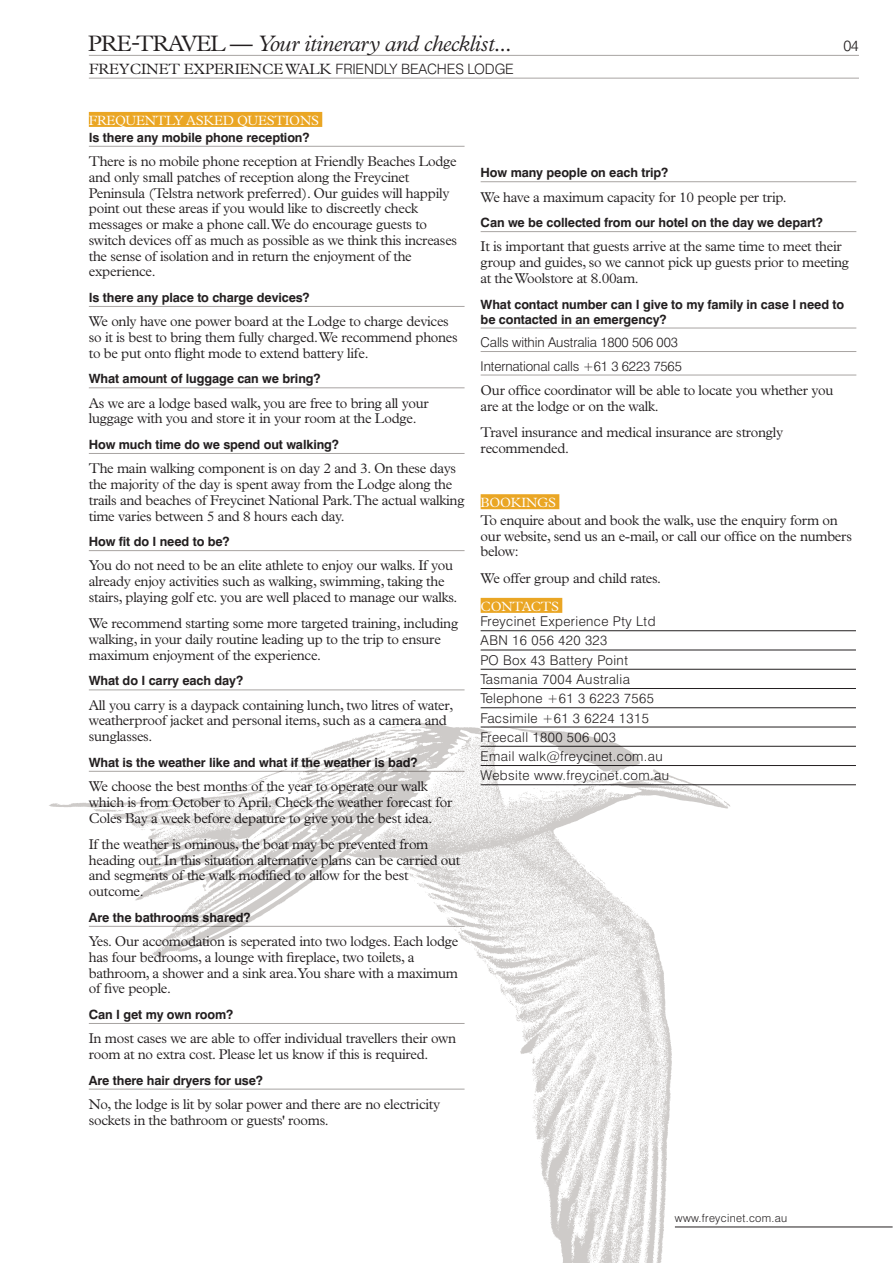
<style>
.page{position:relative;width:893px;height:1263px;background:#fff}
.page>*{position:absolute;margin:0;border:0;box-sizing:border-box;transform-origin:0 0}
.t1{font:italic 300 22.5px "Plantin";letter-spacing:-.02em;color:#231f20}
.t2{font:300 15px "Plantin";letter-spacing:-.01em;color:#231f20}
.t3{font:300 15px "Swiss 721 BT";color:#231f20}
.t4{font:300 14.25px/15.8px "Plantin";letter-spacing:-.02em;color:#231f20}
.t5{font:300 13.5px/19.2px "Swiss 721 BT";letter-spacing:.03em;color:#231f20}
.t6{font:300 13.5px/23.5px "Swiss 721 BT";letter-spacing:-.01em;color:#231f20}
.t7{font:300 13.5px "Plantin";letter-spacing:-.02em;color:#fff}
.t8{font:700 12.75px/15px "Swiss 721 BT";letter-spacing:-.01em;color:#231f20}
.t9{font:300 11.25px "Swiss 721 BT";letter-spacing:.03em;color:#231f20}
.s1{font-style:normal}
.s2{font-family:"Swiss 721 BT";font-size:14.25px}
</style>
<div class="page">
<hr style="left:675px;top:1227px;width:218px;height:1px;background:#231f20">
<div style="left:89px;top:112px;width:233px;height:15px;background:#eaa624"></div>
<hr style="left:89px;top:146px;width:376px;height:1px;background:#a8a4a2">
<hr style="left:89px;top:306px;width:376px;height:1px;background:#a8a4a2">
<hr style="left:89px;top:388px;width:376px;height:1px;background:#a8a4a2">
<hr style="left:89px;top:453px;width:376px;height:1px;background:#a8a4a2">
<hr style="left:89px;top:550px;width:376px;height:1px;background:#a8a4a2">
<hr style="left:481px;top:181px;width:375px;height:1px;background:#a8a4a2">
<hr style="left:481px;top:231px;width:375px;height:1px;background:#a8a4a2">
<hr style="left:481px;top:328px;width:375px;height:1px;background:#a8a4a2">
<hr style="left:481px;top:351px;width:375px;height:1px;background:#a8a4a2">
<hr style="left:481px;top:375px;width:375px;height:1px;background:#a8a4a2">
<div style="left:481px;top:494px;width:78px;height:15px;background:#eaa624"></div>
<div style="left:481px;top:598px;width:81px;height:15px;background:#eaa624"></div>
<hr style="left:481px;top:630px;width:375px;height:1px;background:#231f20">
<hr style="left:481px;top:650px;width:375px;height:1px;background:#231f20">
<hr style="left:481px;top:669px;width:375px;height:1px;background:#231f20">
<hr style="left:481px;top:688px;width:375px;height:1px;background:#231f20">
<hr style="left:481px;top:707px;width:375px;height:1px;background:#231f20">
<hr style="left:481px;top:727px;width:375px;height:1px;background:#231f20">
<hr style="left:481px;top:746px;width:375px;height:1px;background:#231f20">
<hr style="left:481px;top:765px;width:375px;height:1px;background:#231f20">
<hr style="left:481px;top:784px;width:375px;height:1px;background:#231f20">
<hr style="left:89px;top:55px;width:770px;height:1px;background:#a8a4a2">
<hr style="left:89px;top:78px;width:770px;height:1px;background:#a8a4a2">
<img style="left:49px;top:649px;width:735px;height:614px">
<h1 class="t1" style="left:88px;top:31px;width:425px"><span class="s1">PRE-TRAVEL —</span> Your itinerary and checklist...</h1>
<p class="t3" style="left:843px;top:36px;width:17px">04</p>
<p class="t2" style="left:89px;top:60px;width:426px">FREYCINET EXPERIENCE WALK <span class="s2">FRIENDLY BEACHES LODGE</span></p>
<p class="t7" style="left:89px;top:112px;width:232px">FREQUENTLY ASKED QUESTIONS</p>
<p class="t8" style="left:89px;top:130px;width:222px">Is there any mobile phone reception?</p>
<p class="t4" style="left:89px;top:153px;width:370px">There is no mobile phone reception at Friendly Beaches Lodge and only small patches of reception along the Freycinet Peninsula (Telstra network preferred). Our guides will happily point out these areas if you would like to discreetly check messages or make a phone call. We do encourage guests to switch devices off as much as possible as we think this increases the sense of isolation and in return the enjoyment of the experience.</p>
<p class="t8" style="left:89px;top:290px;width:222px">Is there any place to charge devices?</p>
<p class="t4" style="left:89px;top:314px;width:370px">We only have one power board at the Lodge to charge devices so it is best to bring them fully charged. We recommend phones to be put onto flight mode to extend battery life.</p>
<p class="t8" style="left:89px;top:371px;width:233px">What amount of luggage can we bring?</p>
<p class="t4" style="left:89px;top:395px;width:341px">As we are a lodge based walk, you are free to bring all your luggage with you and store it in your room at the Lodge.</p>
<p class="t8" style="left:89px;top:437px;width:252px">How much time do we spend out walking?</p>
<p class="t4" style="left:89px;top:461px;width:377px">The main walking component is on day 2 and 3. On these days the majority of the day is spent away from the Lodge along the trails and beaches of Freycinet National Park. The actual walking time varies between 5 and 8 hours each day.</p>
<p class="t8" style="left:89px;top:534px;width:142px">How fit do I need to be?</p>
<p class="t4" style="left:89px;top:558px;width:370px">You do not need to be an elite athlete to enjoy our walks. If you already enjoy activities such as walking, swimming, taking the stairs, playing golf etc. you are well placed to manage our walks.</p>
<p class="t4" style="left:89px;top:616px;width:371px">We recommend starting some more targeted training, including walking, in your daily routine leading up to the trip to ensure maximum enjoyment of the experience.</p>
<p class="t8" style="left:89px;top:673px;width:156px">What do I carry each day?</p>
<p class="t4" style="left:89px;top:697px;width:366px">All you carry is a daypack containing lunch, two litres of water, weatherproof jacket and personal items, such as a camera and sunglasses.</p>
<p class="t8" style="left:89px;top:755px;width:330px">What is the weather like and what if the weather is bad?</p>
<p class="t4" style="left:89px;top:778px;width:365px">We choose the best months of the year to operate our walk which is from October to April. Check the weather forecast for<br>Coles Bay a week before depature to give you the best idea.</p>
<p class="t4" style="left:89px;top:836px;width:373px">If the weather is ominous, the boat may be prevented from heading out. In this situation alternative plans can be carried out and segments of the walk modified to allow for the best outcome.</p>
<p class="t8" style="left:89px;top:910px;width:163px">Are the bathrooms shared?</p>
<p class="t4" style="left:89px;top:933px;width:371px">Yes. Our accomodation is seperated into two lodges. Each lodge has four bedrooms, a lounge with fireplace, two toilets, a bathroom, a shower and a sink area. You share with a maximum of five people.</p>
<p class="t8" style="left:89px;top:1007px;width:146px">Can I get my own room?</p>
<p class="t4" style="left:89px;top:1031px;width:369px">In most cases we are able to offer individual travellers their own room at no extra cost. Please let us know if this is required.</p>
<p class="t8" style="left:89px;top:1072px;width:176px">Are there hair dryers for use?</p>
<p class="t4" style="left:89px;top:1096px;width:353px">No, the lodge is lit by solar power and there are no electricity sockets in the bathroom or guests' rooms.</p>
<p class="t8" style="left:481px;top:165px;width:189px">How many people on each trip?</p>
<p class="t4" style="left:481px;top:189px;width:307px">We have a maximum capacity for 10 people per trip.</p>
<p class="t8" style="left:481px;top:215px;width:344px">Can we be collected from our hotel on the day we depart?</p>
<p class="t4" style="left:481px;top:239px;width:370px">It is important that guests arrive at the same time to meet their group and guides, so we cannot pick up guests prior to meeting at the Woolstore at 8.00am.</p>
<p class="t8" style="left:481px;top:296px;width:365px">What contact number can I give to my family in case I need to be contacted in an emergency?</p>
<p class="t6" style="left:481px;top:330px;width:203px">Calls within Australia 1800 506 003<br>International calls +61 3 6223 7565</p>
<p class="t4" style="left:481px;top:382px;width:354px">Our office coordinator will be able to locate you whether you are at the lodge or on the walk.</p>
<p class="t4" style="left:481px;top:424px;width:304px">Travel insurance and medical insurance are strongly recommended.</p>
<p class="t7" style="left:481px;top:495px;width:77px">BOOKINGS</p>
<p class="t4" style="left:481px;top:512px;width:373px">To enquire about and book the walk, use the enquiry form on our website, send us an e-mail, or call our office on the numbers below:</p>
<p class="t4" style="left:481px;top:570px;width:182px">We offer group and child rates.</p>
<p class="t7" style="left:481px;top:598px;width:80px">CONTACTS</p>
<p class="t5" style="left:481px;top:612px;width:190px">Freycinet Experience Pty Ltd<br>ABN 16 056 420 323<br>PO Box 43 Battery Point<br>Tasmania 7004 Australia<br>Telephone +61 3 6223 7565<br>Facsimile +61 3 6224 1315<br>Freecall 1800 506 003<br>Email walk@freycinet.com.au<br>Website www.freycinet.com.au</p>
<p class="t9" style="left:675px;top:1211px;width:114px">www.freycinet.com.au</p>
</div>
